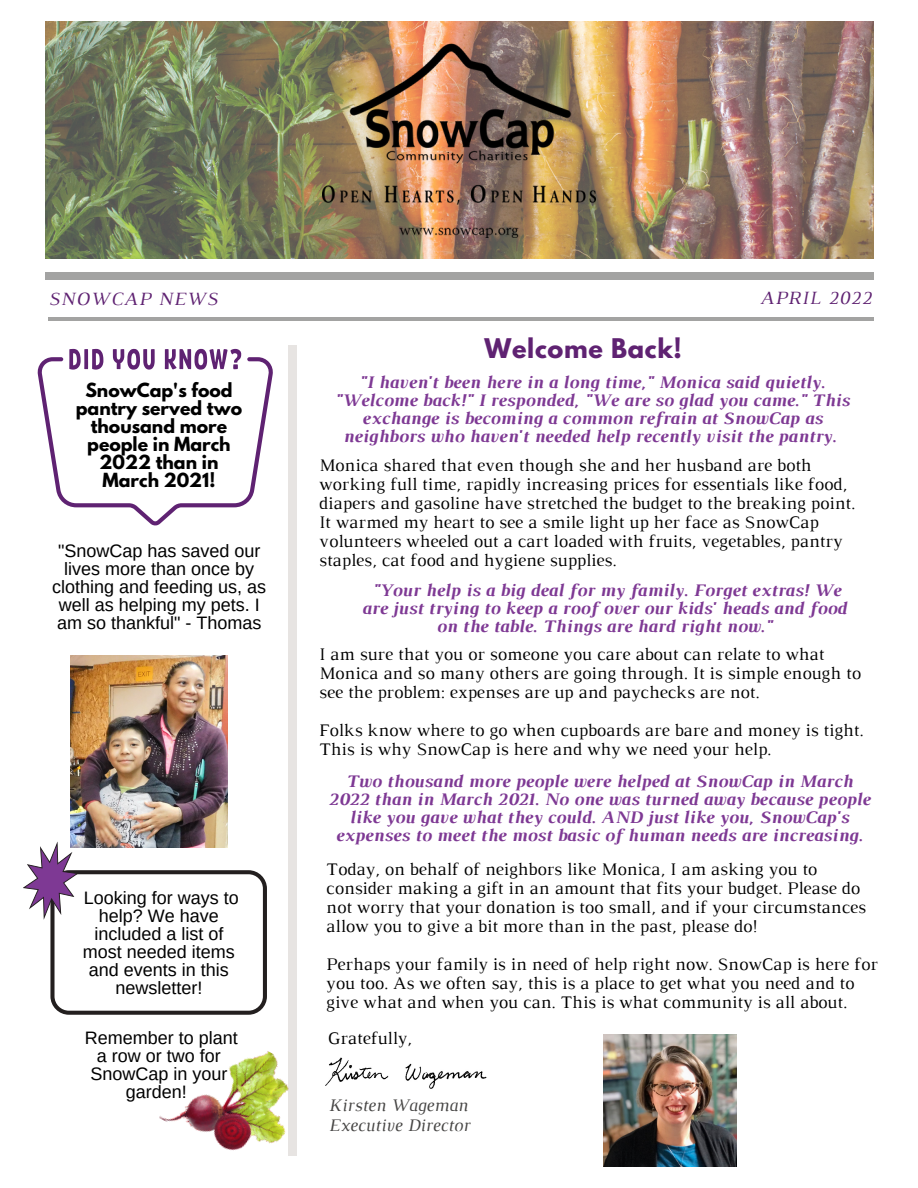
<style>
.page{position:relative;width:918px;height:1188px;background:#fff}
.page>*{position:absolute;margin:0;border:0;box-sizing:border-box;transform-origin:0 0}
.t1{font:700 24px "League Spartan";letter-spacing:.03em;color:#5f2272}
.t2{font:italic 19.05px "Luthier";letter-spacing:.06em;color:#5f2272}
.t3{font:18px/19.2px "Luthier";color:#000}
.t4{font:italic 700 18px/18px "Luthier";color:#7e3994;text-align:center}
.t5{font:18px/18px "Arimo";color:#000;text-align:center}
.t6{font:italic 18px "Luthier";color:#464544}
.t7{font:700 17.25px/18px "League Spartan";color:#000;text-align:center}
</style>
<div class="page">
<hr style="left:48px;top:318px;width:834px;height:3px;background:#464544">
<div style="left:38px;top:272px;width:856px;height:7px;background:#a3a3a2"></div>
<img style="left:45px;top:22px;width:829px;height:236px">
<div style="left:875px;top:9px;width:43px;height:342px;background:#fff"></div>
<img style="left:325px;top:1057px;width:162px;height:32px">
<div style="left:288px;top:345px;width:9px;height:811px;background:#e7e4e2"></div>
<img style="left:603px;top:1034px;width:133px;height:133px">
<div style="left:0;top:0;width:44px;height:311px;background:#fff"></div>
<svg style="left:38px;top:349px;width:235px;height:176px"></svg>
<img style="left:323px;top:43px;width:272px;height:194px">
<img style="left:70px;top:656px;width:158px;height:181px">
<img style="left:159px;top:1051px;width:130px;height:100px">
<svg style="left:23px;top:837px;width:244px;height:178px"></svg>
<p class="t2" style="left:48px;top:292px;width:171px">SNOWCAP NEWS</p>
<p class="t2" style="left:760px;top:291px;width:113px">APRIL 2022</p>
<p class="t7" style="left:76px;top:383px;width:168px">SnowCap's food pantry served two thousand more people in March<br>2022 than in<br>March 2021!</p>
<p class="t5" style="left:52px;top:542px;width:216px">"SnowCap has saved our lives more than once by clothing and feeding us, as well as helping my pets. I am so thankful" - Thomas</p>
<p class="t5" style="left:83px;top:889px;width:157px">Looking for ways to help? We have included a list of most needed items and events in this newsletter!</p>
<p class="t5" style="left:85px;top:1028px;width:154px">Remember to plant a row or two for<br>SnowCap in your garden!</p>
<p class="t1" style="left:484px;top:336px;width:199px">Welcome Back!</p>
<p class="t4" style="left:334px;top:374px;width:516px">"I haven't been here in a long time," Monica said quietly. "Welcome back!" I responded, "We are so glad you came." This exchange is becoming a common refrain at SnowCap as neighbors who haven't needed help recently visit the pantry.</p>
<p class="t3" style="left:319px;top:457px;width:538px">Monica shared that even though she and her husband are both working full time, rapidly increasing prices for essentials like food, diapers and gasoline have stretched the budget to the breaking point.<br>It warmed my heart to see a smile light up her face as SnowCap volunteers wheeled out a cart loaded with fruits, vegetables, pantry staples, cat food and hygiene supplies.</p>
<p class="t4" style="left:361px;top:582px;width:486px">"Your help is a big deal for my family. Forget extras! We are just trying to keep a roof over our kids' heads and food on the table. Things are hard right now."</p>
<p class="t3" style="left:319px;top:646px;width:543px">I am sure that you or someone you care about can relate to what<br>Monica and so many others are going through. It is simple enough to see the problem: expenses are up and paychecks are not.</p>
<p class="t3" style="left:319px;top:722px;width:546px">Folks know where to go when cupboards are bare and money is tight.<br>This is why SnowCap is here and why we need your help.</p>
<p class="t4" style="left:328px;top:774px;width:543px">Two thousand more people were helped at SnowCap in March 2022 than in March 2021. No one was turned away because people like you gave what they could. AND just like you, SnowCap's expenses to meet the most basic of human needs are increasing.</p>
<p class="t3" style="left:326px;top:861px;width:541px">Today, on behalf of neighbors like Monica, I am asking you to consider making a gift in an amount that fits your budget. Please do not worry that your donation is too small, and if your circumstances allow you to give a bit more than in the past, please do!</p>
<p class="t3" style="left:326px;top:956px;width:553px">Perhaps your family is in need of help right now. SnowCap is here for you too. As we often say, this is a place to get what you need and to give what and when you can. This is what community is all about.</p>
<p class="t3" style="left:328px;top:1030px;width:86px">Gratefully,</p>
<p class="t6" style="left:329px;top:1099px;width:140px">Kirsten Wageman</p>
<p class="t6" style="left:329px;top:1118px;width:142px">Executive Director</p>
</div>
